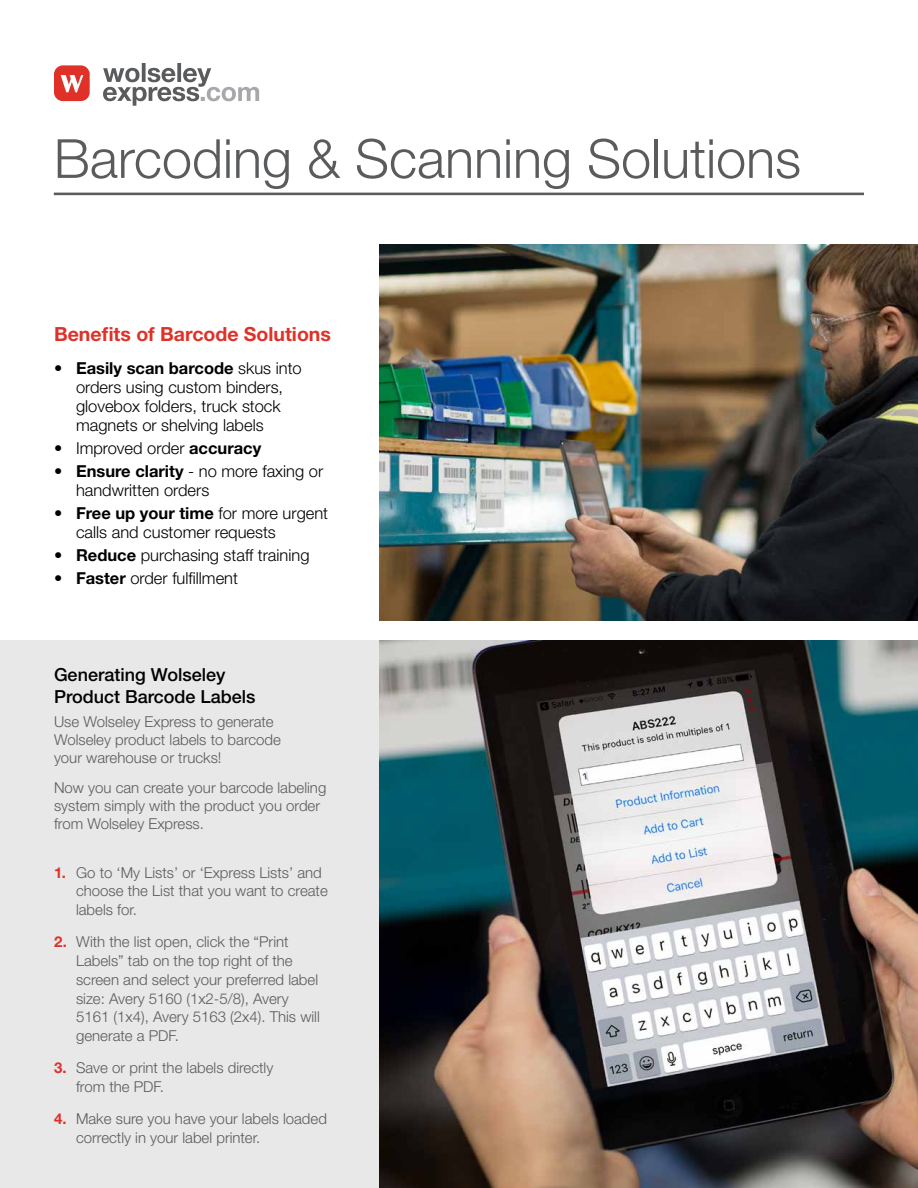
<style>
.page{position:relative;width:918px;height:1188px;background:#fff}
.page>*{position:absolute;margin:0;border:0;box-sizing:border-box;transform-origin:0 0}
.t1{font:300 54px "Helvetica Neue";color:#5a5b5d}
.t2{font:700 19.5px "Helvetica Neue";color:#e03128}
.t3{font:500 18px/21.6px "Helvetica Neue";color:#000}
.t4{font:300 16.5px/18.8px "Helvetica Neue";color:#000}
.t5{font:300 15px/18.8px "Helvetica Neue";color:#5a5b5d}
.s1{font-weight:700}
.s2{font-weight:700;color:#e03128}
</style>
<div class="page">
<div style="left:0;top:641px;width:380px;height:547px;background:#e8e8e9"></div>
<img style="left:380px;top:245px;width:538px;height:376px">
<img style="left:380px;top:641px;width:538px;height:547px">
<hr style="left:54px;top:193px;width:810px;height:2px;background:#5a5b5d">
<svg style="left:142px;top:63px;width:4px;height:5px"></svg>
<svg style="left:177px;top:63px;width:4px;height:5px"></svg>
<svg style="left:103px;top:68px;width:156px;height:38px"></svg>
<div style="left:54px;top:65px;width:36px;height:36px;background:#e03128;border-radius:9px"></div>
<svg style="left:61px;top:75px;width:22px;height:17px"></svg>
<h1 class="t1" style="left:54px;top:126px;width:749px">Barcoding &amp; Scanning Solutions</h1>
<h2 class="t2" style="left:54px;top:322px;width:278px">Benefits of Barcode Solutions</h2>
<p class="t4" style="left:76px;top:359px;width:227px;text-indent:-22px"><span class="s1">• Easily scan barcode</span> skus into orders using custom binders, glovebox folders, truck stock magnets or shelving labels</p>
<p class="t4" style="left:54px;top:438px;width:209px">• Improved order <span class="s1">accuracy</span></p>
<p class="t4" style="left:76px;top:461px;width:249px;text-indent:-22px"><span class="s1">• Ensure clarity</span> - no more faxing or handwritten orders</p>
<p class="t4" style="left:76px;top:503px;width:254px;text-indent:-22px"><span class="s1">• Free up your time</span> for more urgent calls and customer requests</p>
<p class="t4" style="left:54px;top:545px;width:257px"><span class="s1">• Reduce</span> purchasing staff training</p>
<p class="t4" style="left:54px;top:569px;width:186px"><span class="s1">• Faster</span> order fulfillment</p>
<p class="t3" style="left:54px;top:664px;width:203px">Generating Wolseley<br>Product Barcode Labels</p>
<p class="t5" style="left:54px;top:712px;width:229px;line-height:18px">Use Wolseley Express to generate<br>Wolseley product labels to barcode your warehouse or trucks!</p>
<p class="t5" style="left:54px;top:778px;width:274px;line-height:18px">Now you can create your barcode labeling system simply with the product you order from Wolseley Express.</p>
<p class="t5" style="left:76px;top:863px;width:253px;text-indent:-22px"><span class="s2">1.</span> Go to ‘My Lists’ or ‘Express Lists’ and choose the List that you want to create labels for.</p>
<p class="t5" style="left:76px;top:932px;width:245px;text-indent:-22px"><span class="s2">2.</span> With the list open, click the “Print Labels” tab on the top right of the screen and select your preferred label size: Avery 5160 (1x2-5/8), Avery 5161 (1x4), Avery 5163 (2x4). This will generate a PDF.</p>
<p class="t5" style="left:76px;top:1058px;width:199px;text-indent:-22px"><span class="s2">3.</span> Save or print the labels directly from the PDF.</p>
<p class="t5" style="left:76px;top:1109px;width:252px;text-indent:-22px"><span class="s2">4.</span> Make sure you have your labels loaded correctly in your label printer.</p>
</div>
